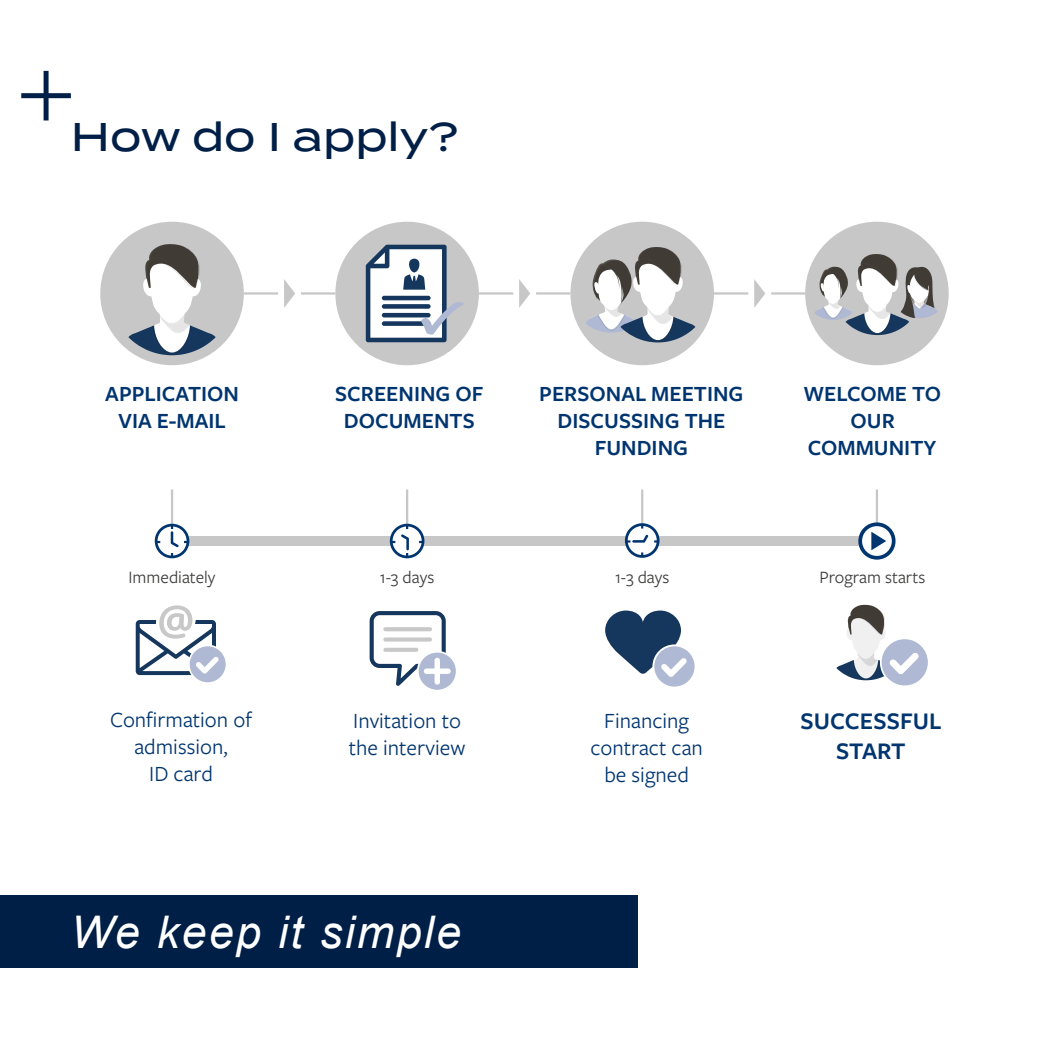
<style>
.page{position:relative;width:1049px;height:1049px;background:#fff}
.page>*{position:absolute;margin:0;border:0;box-sizing:border-box;transform-origin:0 0}
.t1{font:italic 45px "Arial";letter-spacing:.05em;color:#fff}
.t2{font:500 40px "Termina";color:#001f47}
.t3{font:600 24.75px/29.8px "Freight Sans Pro";color:#003570;text-align:center}
.t4{font:600 22.5px/27px "Freight Sans Pro";color:#003570;text-align:center}
.t5{font:22.5px/27px "Freight Sans Pro";color:#003570;text-align:center}
.t6{font:18px "Freight Sans Pro";color:#3c3c3b}
</style>
<div class="page">
<svg style="left:284px;top:279px;width:11px;height:29px"></svg>
<svg style="left:754px;top:279px;width:11px;height:29px"></svg>
<svg style="left:519px;top:279px;width:11px;height:29px"></svg>
<hr style="left:479px;top:292px;width:34px;height:3px;background:#c7c7c7">
<hr style="left:536px;top:292px;width:34px;height:3px;background:#c7c7c7">
<hr style="left:714px;top:292px;width:34px;height:3px;background:#c7c7c7">
<hr style="left:301px;top:292px;width:34px;height:3px;background:#c7c7c7">
<hr style="left:771px;top:292px;width:34px;height:3px;background:#c7c7c7">
<hr style="left:244px;top:292px;width:34px;height:3px;background:#c7c7c7">
<div style="left:805px;top:222px;width:144px;height:143px;background:#c7c7c7;border-radius:50%"></div>
<div style="left:570px;top:222px;width:144px;height:143px;background:#c7c7c7;border-radius:50%"></div>
<div style="left:335px;top:222px;width:144px;height:143px;background:#c7c7c7;border-radius:50%"></div>
<div style="left:100px;top:222px;width:144px;height:143px;background:#c7c7c7;border-radius:50%"></div>
<div style="left:172px;top:536px;width:705px;height:10px;background:#c7c7c7"></div>
<hr style="left:876px;top:489px;width:2px;height:51px;background:#c7c7c7">
<hr style="left:641px;top:489px;width:2px;height:51px;background:#c7c7c7">
<hr style="left:406px;top:489px;width:2px;height:51px;background:#c7c7c7">
<hr style="left:171px;top:489px;width:2px;height:51px;background:#c7c7c7">
<svg style="left:128px;top:264px;width:88px;height:91px"></svg>
<img style="left:160px;top:288px;width:34px;height:1px">
<img style="left:143px;top:244px;width:56px;height:44px">
<svg style="left:366px;top:245px;width:98px;height:97px"></svg>
<svg style="left:586px;top:247px;width:109px;height:95px"></svg>
<img style="left:647px;top:285px;width:29px;height:1px">
<img style="left:633px;top:247px;width:48px;height:38px">
<svg style="left:814px;top:254px;width:124px;height:81px"></svg>
<svg style="left:155px;top:524px;width:34px;height:34px"></svg>
<svg style="left:390px;top:524px;width:34px;height:34px"></svg>
<svg style="left:625px;top:523px;width:34px;height:35px"></svg>
<svg style="left:858px;top:522px;width:37px;height:38px"></svg>
<div style="left:189px;top:645px;width:37px;height:38px;background:#afb9d4;border-radius:50%"></div>
<div style="left:188px;top:645px;width:39px;height:39px;border:2px solid #fff;border-radius:50%"></div>
<svg style="left:136px;top:605px;width:83px;height:70px"></svg>
<svg style="left:418px;top:652px;width:39px;height:39px"></svg>
<div style="left:417px;top:651px;width:40px;height:40px;border:2px solid #fff;border-radius:50%"></div>
<svg style="left:370px;top:611px;width:81px;height:75px"></svg>
<div style="left:653px;top:645px;width:42px;height:42px;background:#afb9d4;border-radius:50%"></div>
<div style="left:652px;top:644px;width:44px;height:44px;border:2px solid #fff;border-radius:50%"></div>
<svg style="left:605px;top:610px;width:82px;height:67px"></svg>
<div style="left:881px;top:638px;width:48px;height:48px;background:#afb9d4;border-radius:50%"></div>
<div style="left:880px;top:637px;width:49px;height:50px;border:2px solid #fff;border-radius:50%"></div>
<svg style="left:836px;top:604px;width:83px;height:76px"></svg>
<div style="left:21px;top:93px;width:50px;height:5px;background:#001f47"></div>
<div style="left:44px;top:71px;width:5px;height:49px;background:#001f47"></div>
<div style="left:0;top:895px;width:638px;height:73px;background:#001f47"></div>
<h2 class="t2" style="left:71px;top:108px;width:389px">How do I apply?</h2>
<p class="t4" style="left:105px;top:379px;width:135px">APPLICATION<br>VIA E-MAIL</p>
<p class="t4" style="left:335px;top:379px;width:150px">SCREENING OF<br>DOCUMENTS</p>
<p class="t4" style="left:539px;top:379px;width:206px">PERSONAL MEETING<br>DISCUSSING THE<br>FUNDING</p>
<p class="t4" style="left:803px;top:379px;width:139px">WELCOME TO<br>OUR<br>COMMUNITY</p>
<p class="t6" style="left:129px;top:565px;width:89px">Immediately</p>
<p class="t6" style="left:380px;top:565px;width:56px">1-3 days</p>
<p class="t6" style="left:615px;top:565px;width:56px">1-3 days</p>
<p class="t6" style="left:819px;top:565px;width:108px">Program starts</p>
<p class="t5" style="left:110px;top:705px;width:143px">Confirmation of admission,<br>ID card</p>
<p class="t5" style="left:349px;top:706px;width:118px;text-align:left">Invitation to the interview</p>
<p class="t5" style="left:590px;top:706px;width:114px">Financing contract can be signed</p>
<p class="t3" style="left:800px;top:705px;width:143px">SUCCESSFUL<br>START</p>
<h1 class="t1" style="left:71px;top:903px;width:392px">We keep it simple</h1>
</div>
